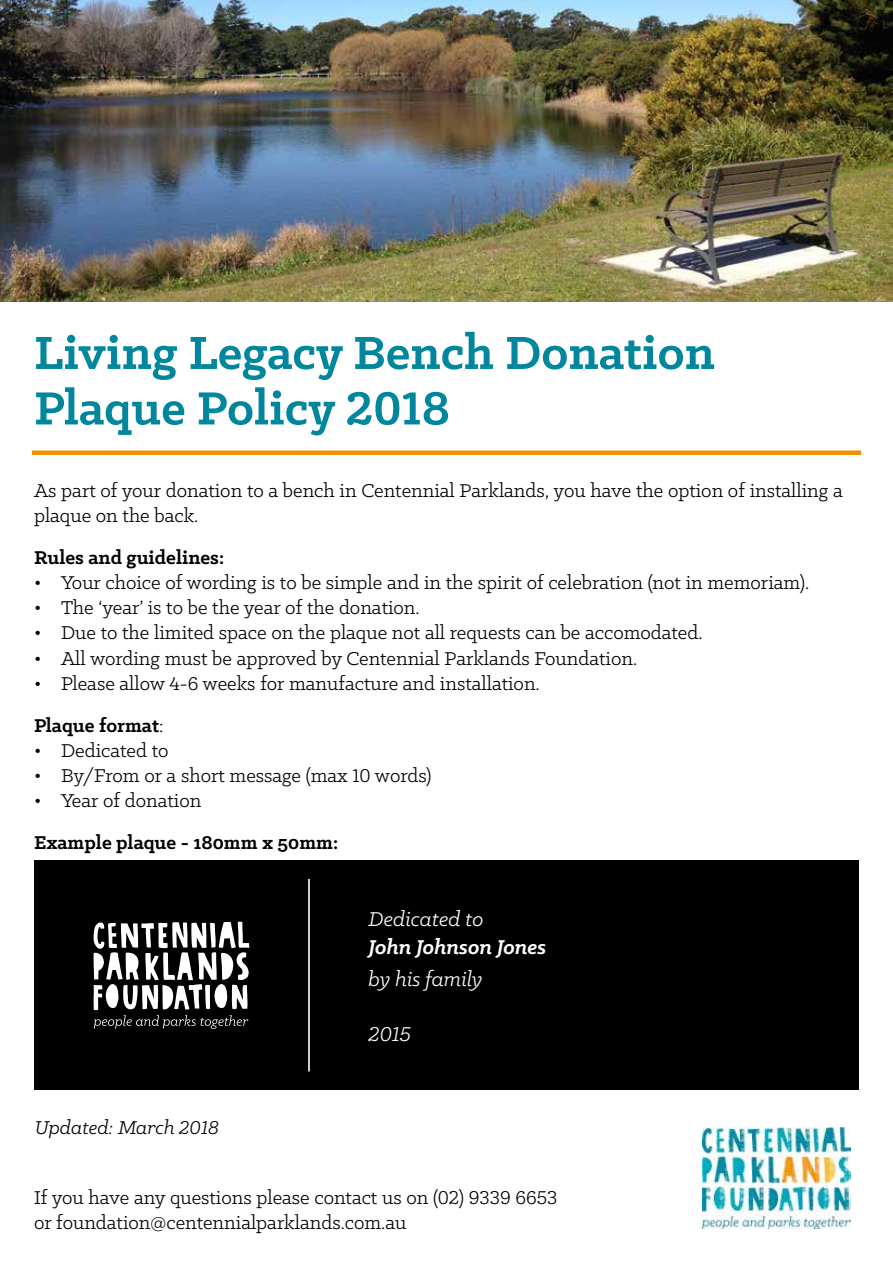
<style>
.page{position:relative;width:893px;height:1263px;background:#fff}
.page>*{position:absolute;margin:0;border:0;box-sizing:border-box;transform-origin:0 0}
.t1{font:700 52.5px/55.5px "Klinic Slab";color:#00869d}
.t2{font:italic 22.65px "Klinic Slab";color:#fff}
.t3{font:italic 700 22.65px "Klinic Slab";color:#fff}
.t4{font:21px/25.2px "Klinic Slab";color:#000}
.t5{font:700 21px "Klinic Slab";color:#000}
.t6{font:italic 21px "Klinic Slab";color:#000}
.s1{font-weight:400}
</style>
<div class="page">
<div style="left:34px;top:861px;width:825px;height:229px;background:#000"></div>
<hr style="left:308px;top:879px;width:2px;height:192px;background:#fff">
<svg style="left:94px;top:922px;width:155px;height:107px"></svg>
<div style="left:32px;top:450px;width:829px;height:5px;background:#f39000"></div>
<img style="left:702px;top:1127px;width:148px;height:102px">
<img style="left:0;top:0;width:893px;height:302px">
<h1 class="t1" style="left:34px;top:324px;width:682px">Living Legacy Bench Donation<br>Plaque Policy 2018</h1>
<p class="t4" style="left:34px;top:477px;width:810px">As part of your donation to a bench in Centennial Parklands, you have the option of installing a plaque on the back.</p>
<p class="t5" style="left:34px;top:543px;width:192px">Rules and guidelines:</p>
<p class="t4" style="left:34px;top:569px;width:777px">• Your choice of wording is to be simple and in the spirit of celebration (not in memoriam).</p>
<p class="t4" style="left:34px;top:594px;width:387px">• The ‘year’ is to be the year of the donation.</p>
<p class="t4" style="left:34px;top:620px;width:670px">• Due to the limited space on the plaque not all requests can be accomodated.</p>
<p class="t4" style="left:34px;top:645px;width:605px">• All wording must be approved by Centennial Parklands Foundation.</p>
<p class="t4" style="left:34px;top:670px;width:507px">• Please allow 4-6 weeks for manufacture and installation.</p>
<p class="t5" style="left:34px;top:711px;width:131px">Plaque format<span class="s1">:</span></p>
<p class="t4" style="left:34px;top:737px;width:136px">• Dedicated to</p>
<p class="t4" style="left:34px;top:762px;width:399px">• By/From or a short message (max 10 words)</p>
<p class="t4" style="left:34px;top:787px;width:169px">• Year of donation</p>
<p class="t5" style="left:34px;top:829px;width:306px">Example plaque - 180mm x 50mm:</p>
<p class="t2" style="left:369px;top:905px;width:116px">Dedicated to</p>
<p class="t3" style="left:369px;top:932px;width:179px">John Johnson Jones</p>
<p class="t2" style="left:369px;top:965px;width:115px">by his family</p>
<p class="t2" style="left:369px;top:1020px;width:44px">2015</p>
<p class="t6" style="left:35px;top:1114px;width:186px">Updated: March 2018</p>
<p class="t4" style="left:34px;top:1184px;width:525px">If you have any questions please contact us on (02) 9339 6653 or foundation@centennialparklands.com.au</p>
</div>
